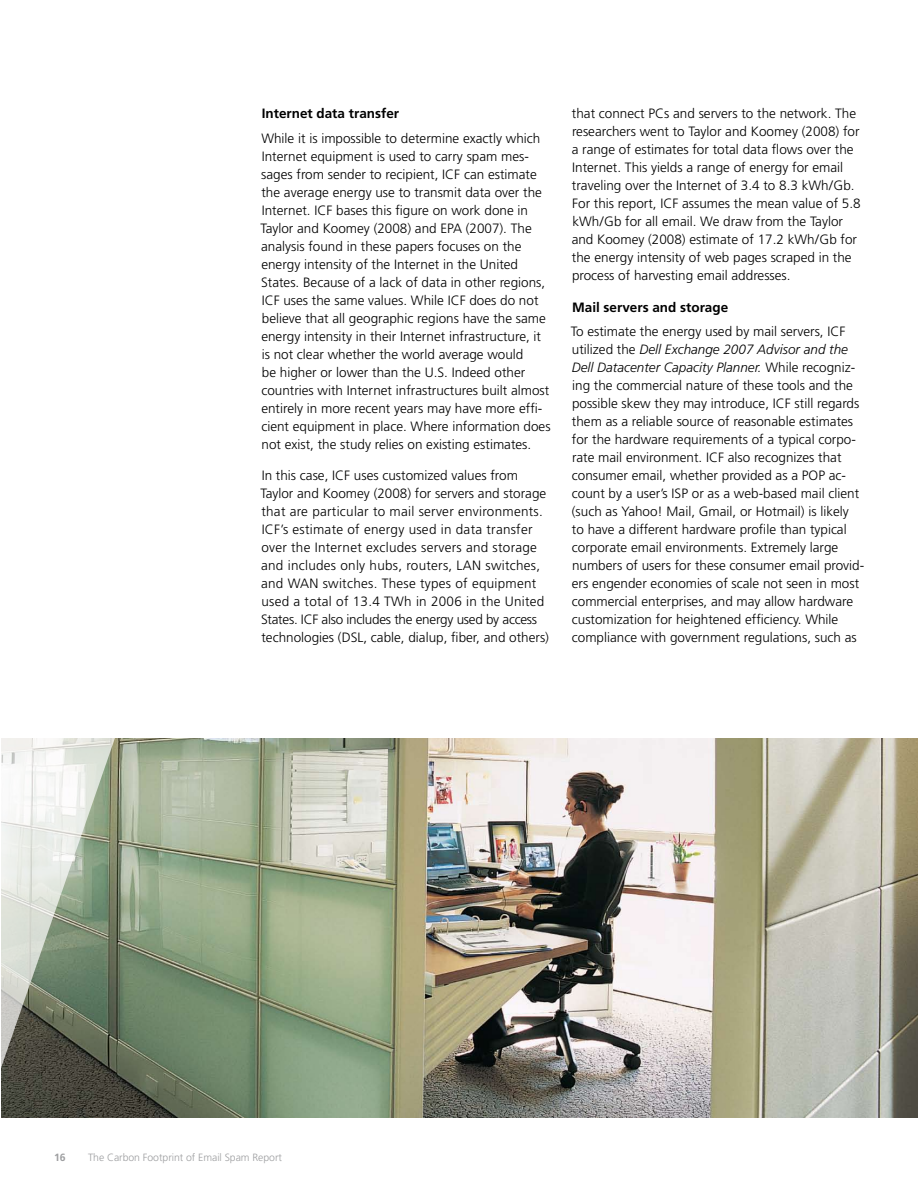
<style>
.page{position:relative;width:918px;height:1188px;background:#fff}
.page>*{position:absolute;margin:0;border:0;box-sizing:border-box;transform-origin:0 0}
.t1{font:300 13.5px/18px "Frutiger";color:#000}
.t2{font:300 13.5px/18px "Frutiger";letter-spacing:.02em;color:#000}
.t3{font:700 13.5px "Frutiger";color:#000}
.t4{font:300 10.5px "Frutiger";letter-spacing:-.005em;color:#9d9ea0}
.t5{font:700 10.5px "Frutiger";color:#9d9ea0}
.s1{font-style:italic}
</style>
<div class="page">
<img style="left:1px;top:738px;width:917px;height:379px">
<svg style="left:1px;top:738px;width:114px;height:353px"></svg>
<p class="t3" style="left:262px;top:106px;width:139px">Internet data transfer</p>
<p class="t1" style="left:260px;top:129px;width:292px">While it is impossible to determine exactly which Internet equipment is used to carry spam mes&shy;sages from sender to recipient, ICF can estimate the average energy use to transmit data over the Internet. ICF bases this figure on work done in Taylor and Koomey (2008) and EPA (2007). The analysis found in these papers focuses on the energy intensity of the Internet in the United States. Because of a lack of data in other regions, ICF uses the same values. While ICF does do not believe that all geographic regions have the same energy intensity in their Internet infrastructure, it is not clear whether the world average would<br>be higher or lower than the U.S. Indeed other countries with Internet infrastructures built almost entirely in more recent years may have more effi&shy;cient equipment in place. Where information does not exist, the study relies on existing estimates.</p>
<p class="t2" style="left:260px;top:467px;width:290px">In this case, ICF uses customized values from Taylor and Koomey (2008) for servers and storage that are particular to mail server environments.<br>ICF’s estimate of energy used in data transfer over the Internet excludes servers and storage and includes only hubs, routers, LAN switches, and WAN switches. These types of equipment used a total of 13.4 TWh in 2006 in the United States. ICF also includes the energy used by access technologies (DSL, cable, dialup, fiber, and others)</p>
<p class="t1" style="left:572px;top:105px;width:291px">that connect PCs and servers to the network. The researchers went to Taylor and Koomey (2008) for a range of estimates for total data flows over the Internet. This yields a range of energy for email traveling over the Internet of 3.4 to 8.3 kWh/Gb.<br>For this report, ICF assumes the mean value of 5.8 kWh/Gb for all email. We draw from the Taylor and Koomey (2008) estimate of 17.2 kWh/Gb for the energy intensity of web pages scraped in the process of harvesting email addresses.</p>
<p class="t3" style="left:572px;top:299px;width:158px">Mail servers and storage</p>
<p class="t1" style="left:571px;top:323px;width:295px">To estimate the energy used by mail servers, ICF utilized the <span class="s1">Dell Exchange 2007 Advisor and the Dell Datacenter Capacity Planner.</span> While recogniz&shy;ing the commercial nature of these tools and the possible skew they may introduce, ICF still regards them as a reliable source of reasonable estimates for the hardware requirements of a typical corpo&shy;rate mail environment. ICF also recognizes that consumer email, whether provided as a POP ac&shy;count by a user’s ISP or as a web-based mail client (such as Yahoo! Mail, Gmail, or Hotmail) is likely<br>to have a different hardware profile than typical corporate email environments. Extremely large numbers of users for these consumer email provid&shy;ers engender economies of scale not seen in most commercial enterprises, and may allow hardware customization for heightened efficiency. While compliance with government regulations, such as</p>
<p class="t5" style="left:54px;top:1151px;width:12px">16</p>
<p class="t4" style="left:88px;top:1152px;width:195px">The Carbon Footprint of Email Spam Report</p>
</div>
